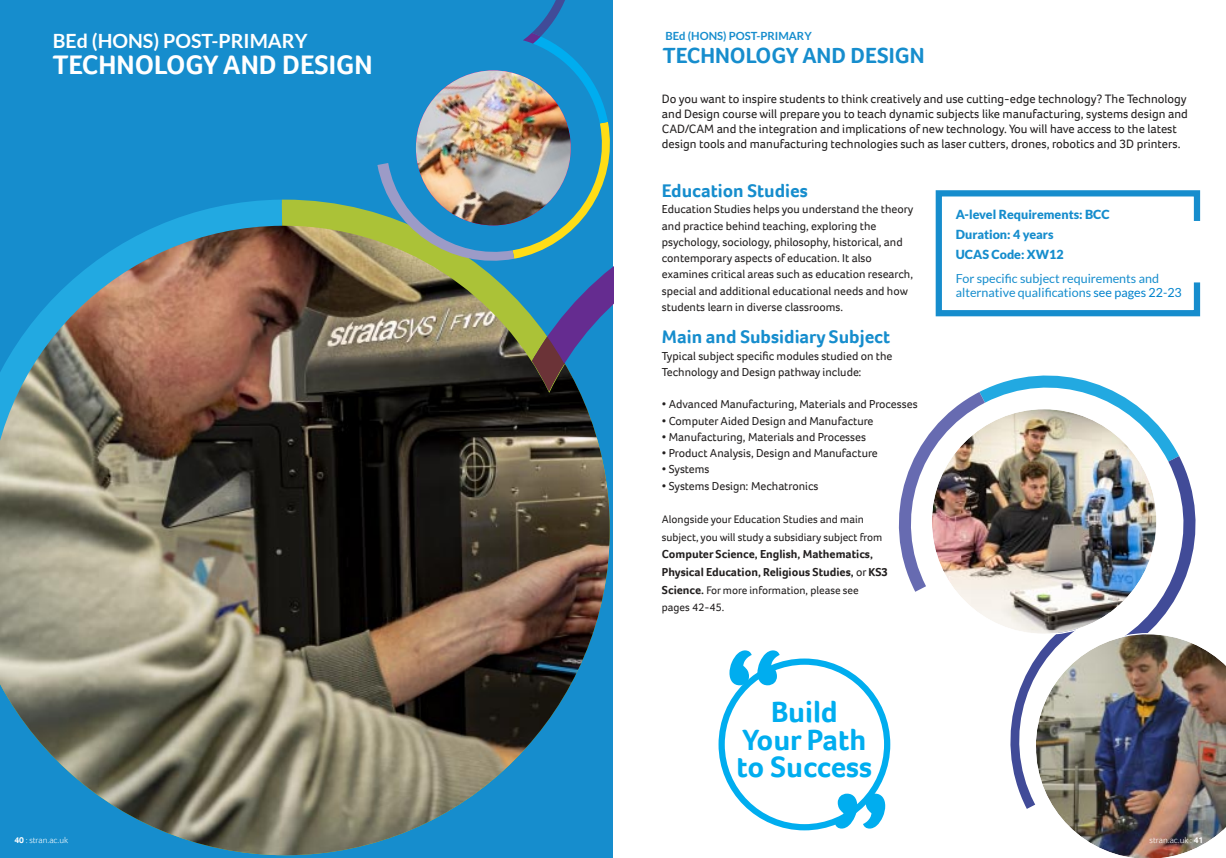
<style>
.page{position:relative;width:1226px;height:858px;background:#fff}
.page>*{position:absolute;margin:0;border:0;box-sizing:border-box;transform-origin:0 0}
.t1{font:700 133.75px "Foco";color:#00adef}
.t2{font:700 30.25px/27.4px "Foco";color:#00adef;text-align:center}
.t3{font:700 27.5px "Foco";color:#fff}
.t4{font:700 22.5px "Foco";color:#168dcd}
.t5{font:700 19.62px "Lato";color:#fff}
.t6{font:700 18.75px "Foco";color:#168dcd}
.t7{font:12.5px/15px "Foco";color:#221f1f}
.t8{font:12.5px/13.8px "Lato";color:#168dcd}
.t9{font:900 12.5px/20px "Lato";color:#168dcd}
.t10{font:11.88px/16.2px "Foco";color:#221f1f}
.t11{font:700 11.88px/17.5px "Foco";color:#221f1f}
.t12{font:11.25px/17.5px "Foco";color:#221f1f}
.t13{font:700 11.25px "Lato";color:#168dcd}
.t14{font:300 8.75px "Foco";color:#fff}
.s1{font-weight:400}
.s2{font-weight:700;font-size:11.88px}
.s3{color:#0082cc}
.s4{font-weight:700}
</style>
<div class="page">
<div style="left:0;top:0;width:613px;height:857px;background:#168dcd"></div>
<img style="left:0;top:391px;width:610px;height:464px">
<svg style="left:0;top:199px;width:282px;height:317px"></svg>
<svg style="left:282px;top:199px;width:283px;height:194px;background:#6a6445"></svg>
<svg style="left:377px;top:0;width:237px;height:391px"></svg>
<img style="left:416px;top:70px;width:155px;height:155px;border-radius:50%">
<svg style="left:935px;top:190px;width:266px;height:127px"></svg>
<img style="left:1073px;top:657px;width:153px;height:200px">
<img style="left:719px;top:375px;width:497px;height:455px">
<h3 class="t5" style="left:53px;top:32px;width:256px">BEd (HONS) POST-PRIMARY</h3>
<h3 class="t3" style="left:53px;top:54px;width:321px">TECHNOLOGY AND DESIGN</h3>
<p class="t13" style="left:665px;top:31px;width:148px">BEd (HONS) POST-PRIMARY</p>
<h3 class="t4" style="left:663px;top:46px;width:263px">TECHNOLOGY AND DESIGN</h3>
<p class="t7" style="left:662px;top:92px;width:527px">Do you want to inspire students to think creatively and use cutting-edge technology? The Technology and Design course will prepare you to teach dynamic subjects like manufacturing, systems design and CAD/CAM and the integration and implications of new technology. You will have access to the latest design tools and manufacturing technologies such as laser cutters, drones, robotics and 3D printers.</p>
<h3 class="t6" style="left:662px;top:183px;width:148px">Education Studies</h3>
<p class="t10" style="left:662px;top:202px;width:253px">Education Studies helps you understand the theory and practice behind teaching, exploring the psychology, sociology, philosophy, historical, and contemporary aspects of education. It also examines critical areas such as education research, special and additional educational needs and how students learn in diverse classrooms.</p>
<h3 class="t6" style="left:662px;top:330px;width:230px">Main and Subsidiary Subject</h3>
<p class="t10" style="left:662px;top:348px;width:232px">Typical subject specific modules studied on the<br>Technology and Design pathway include:</p>
<p class="t10" style="left:662px;top:397px;width:257px">ï Advanced Manufacturing, Materials and Processes ï Computer Aided Design and Manufacture<br>ï Manufacturing, Materials and Processes<br>ï Product Analysis, Design and Manufacture<br>ï Systems<br>ï Systems Design: Mechatronics</p>
<p class="t12" style="left:662px;top:511px;width:222px">Alongside your Education Studies and main subject, you will study a subsidiary subject from</p>
<p class="t11" style="left:662px;top:546px;width:228px">Computer Science, English, Mathematics,<br>Physical Education, Religious Studies, <span class="s1">or</span> KS3</p>
<p class="t12" style="left:662px;top:581px;width:198px"><span class="s2">Science.</span> For more information, please see pages 42-45.</p>
<h1 class="t1" style="left:723px;top:648px;width:64px">“</h1>
<h2 class="t2" style="left:737px;top:701px;width:137px">Build<br>Your Path to Success</h2>
<h1 class="t1" style="left:830px;top:791px;width:64px">”</h1>
<p class="t9" style="left:956px;top:206px;width:155px">A-level Requirements: BCC<br>Duration: 4 years<br>UCAS Code: XW12</p>
<p class="t8" style="left:956px;top:273px;width:227px">For specific subject requirements and alternative qualifications <span class="s3">see pages 22-23</span></p>
<p class="t14" style="left:14px;top:834px;width:56px"><span class="s4">40</span> : stran.ac.uk</p>
<p class="t14" style="left:1150px;top:834px;width:55px">stran.ac.uk : <span class="s4">41</span></p>
</div>
